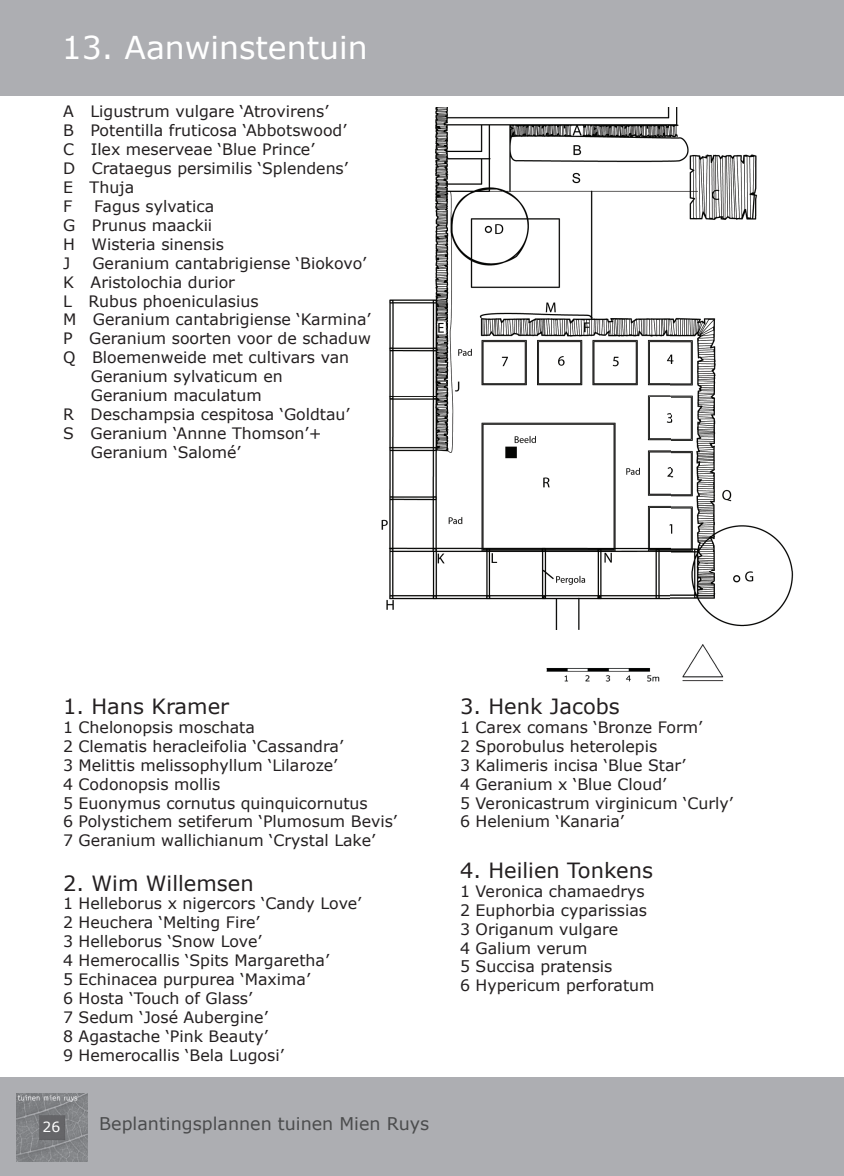
<style>
.page{position:relative;width:844px;height:1176px;background:#fff}
.page>*{position:absolute;margin:0;border:0;box-sizing:border-box;transform-origin:0 0}
.t1{font:31.5px "Verdana";color:#fff}
.t2{font:21px "Verdana";color:#231f20}
.t3{font:17.5px "Verdana";color:#4b4c4d}
.t4{font:15.75px/18.9px "Verdana";color:#231f20}
.t5{font:14px "Verdana";color:#fff}
</style>
<div class="page">
<div style="left:0;top:1077px;width:843px;height:99px;background:#adaeb2"></div>
<div style="left:0;top:0;width:843px;height:96px;background:#adaeb2"></div>
<img style="left:16px;top:1093px;width:71px;height:68px">
<img style="left:381px;top:107px;width:413px;height:523px">
<img style="left:546px;top:668px;width:114px;height:14px">
<img style="left:682px;top:644px;width:42px;height:38px">
<h1 class="t1" style="left:62px;top:26px;width:307px">13. Aanwinstentuin</h1>
<p class="t4" style="left:63px;top:102px;width:286px">A Ligustrum vulgare ‘Atrovirens’<br>B Potentilla fruticosa ‘Abbotswood’<br>C Ilex meserveae ‘Blue Prince’<br>D Crataegus persimilis ‘Splendens’<br>E Thuja<br>F</p>
<p class="t4" style="left:63px;top:197px;width:162px;text-indent:31px">Fagus sylvatica<br>G Prunus maackii<br>H Wisteria sinensis<br>J</p>
<p class="t4" style="left:92px;top:253px;width:275px">Geranium cantabrigiense ‘Biokovo’</p>
<p class="t4" style="left:63px;top:272px;width:173px">K Aristolochia durior</p>
<p class="t4" style="left:63px;top:291px;width:197px">L Rubus phoeniculasius</p>
<p class="t4" style="left:63px;top:310px;width:309px">M Geranium cantabrigiense ‘Karmina’</p>
<p class="t4" style="left:63px;top:329px;width:309px">P Geranium soorten voor de schaduw</p>
<p class="t4" style="left:63px;top:348px;width:287px">Q Bloemenweide met cultivars van</p>
<p class="t4" style="left:91px;top:367px;width:193px">Geranium sylvaticum en</p>
<p class="t4" style="left:91px;top:386px;width:172px">Geranium maculatum</p>
<p class="t4" style="left:63px;top:405px;width:288px">R Deschampsia cespitosa ‘Goldtau’</p>
<p class="t4" style="left:63px;top:423px;width:260px">S Geranium ‘Annne Thomson’+</p>
<p class="t4" style="left:91px;top:442px;width:151px">Geranium ‘Salomé’</p>
<h2 class="t2" style="left:63px;top:692px;width:168px">1. Hans Kramer</h2>
<p class="t4" style="left:63px;top:717px;width:335px">1 Chelonopsis moschata<br>2 Clematis heracleifolia ‘Cassandra’<br>3 Melittis melissophyllum ‘Lilaroze’<br>4 Codonopsis mollis<br>5 Euonymus cornutus quinquicornutus<br>6 Polystichem setiferum ‘Plumosum Bevis’ 7 Geranium wallichianum ‘Crystal Lake’</p>
<h2 class="t2" style="left:63px;top:868px;width:192px">2. Wim Willemsen</h2>
<p class="t4" style="left:63px;top:894px;width:300px">1 Helleborus x nigercors ‘Candy Love’<br>2 Heuchera ‘Melting Fire’<br>3 Helleborus ‘Snow Love’<br>4 Hemerocallis ‘Spits Margaretha’<br>5 Echinacea purpurea ‘Maxima’<br>6 Hosta ‘Touch of Glass’<br>7 Sedum ‘José Aubergine’<br>8 Agastache ‘Pink Beauty’<br>9 Hemerocallis ‘Bela Lugosi’</p>
<p class="t5" style="left:43px;top:1117px;width:19px">26</p>
<p class="t3" style="left:99px;top:1111px;width:331px">Beplantingsplannen tuinen Mien Ruys</p>
<h2 class="t2" style="left:460px;top:692px;width:161px">3. Henk Jacobs</h2>
<p class="t4" style="left:460px;top:717px;width:274px">1 Carex comans ‘Bronze Form’<br>2 Sporobulus heterolepis<br>3 Kalimeris incisa ‘Blue Star’<br>4 Geranium x ‘Blue Cloud’<br>5 Veronicastrum virginicum ‘Curly’<br>6 Helenium ‘Kanaria’</p>
<h2 class="t2" style="left:460px;top:856px;width:194px">4. Heilien Tonkens</h2>
<p class="t4" style="left:460px;top:881px;width:196px">1 Veronica chamaedrys<br>2 Euphorbia cyparissias<br>3 Origanum vulgare<br>4 Galium verum<br>5 Succisa pratensis<br>6 Hypericum perforatum</p>
</div>
